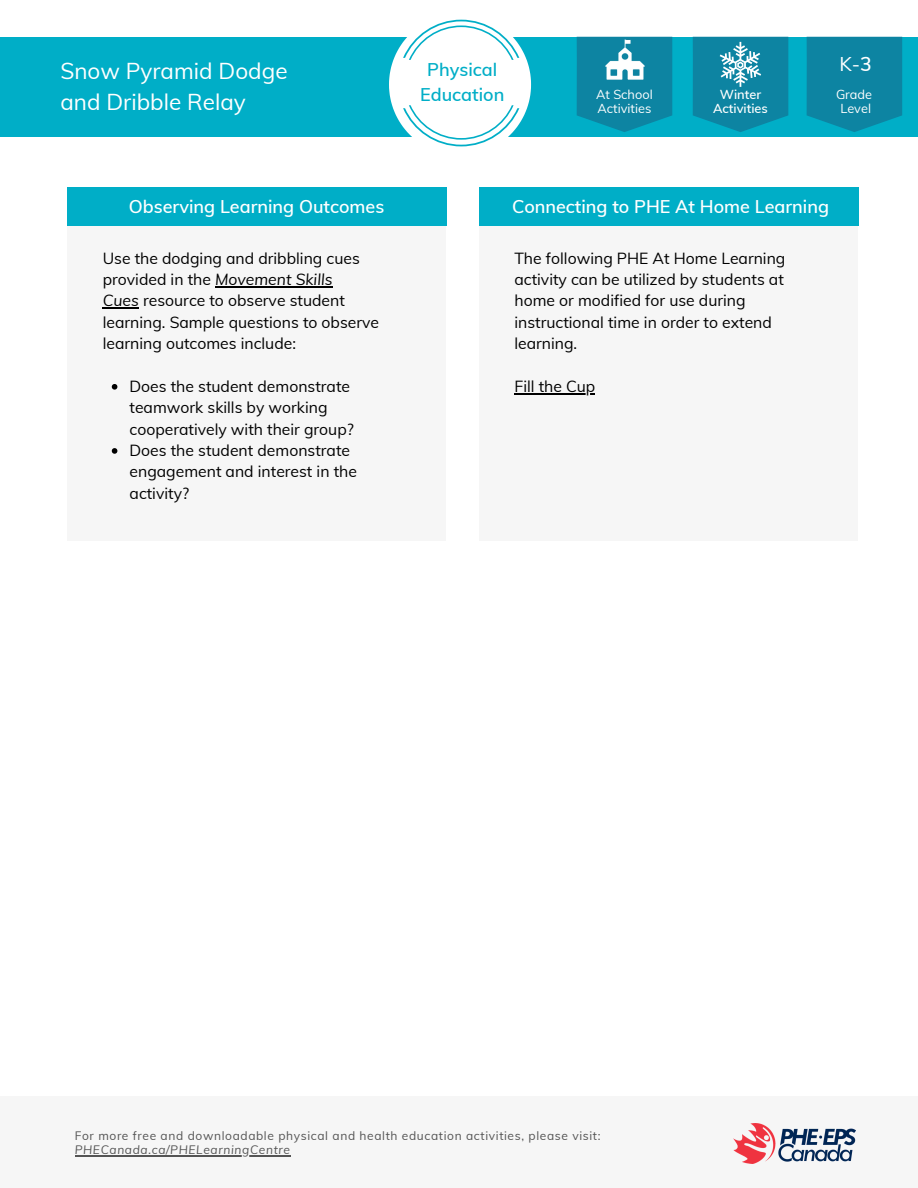
<style>
.page{position:relative;width:918px;height:1188px;background:#fff}
.page>*{position:absolute;margin:0;border:0;box-sizing:border-box;transform-origin:0 0}
.t1{font:22.5px "Muli";color:#fff}
.t2{font:19.5px "Muli";color:#fff}
.t3{font:600 18px "Muli";color:#fff}
.t4{font:600 18px "Muli";color:#00aec7}
.t5{font:15.75px/21.3px "Muli";color:#000}
.t6{font:12.75px "Muli";color:#fff}
.t7{font:600 12.75px "Muli";color:#fff}
.t8{font:12px/14.1px "Muli";letter-spacing:.055em;color:#545454}
.s1{font-style:italic}
.s2{font-weight:600}
</style>
<div class="page">
<div style="left:0;top:1096px;width:918px;height:92px;background:#f6f6f6"></div>
<img style="left:734px;top:1123px;width:121px;height:41px">
<hr style="left:75px;top:1155px;width:216px;height:1px;background:#545454">
<div style="left:68px;top:225px;width:378px;height:316px;background:#f6f6f6"></div>
<div style="left:68px;top:188px;width:379px;height:38px;background:#00aec7"></div>
<svg style="left:112px;top:384px;width:5px;height:6px"></svg>
<svg style="left:112px;top:448px;width:5px;height:6px"></svg>
<hr style="left:215px;top:286px;width:118px;height:1px;background:#000">
<hr style="left:103px;top:307px;width:36px;height:2px;background:#000">
<div style="left:479px;top:225px;width:379px;height:316px;background:#f6f6f6"></div>
<div style="left:479px;top:188px;width:380px;height:38px;background:#00aec7"></div>
<hr style="left:514px;top:393px;width:81px;height:1px;background:#000">
<div style="left:0;top:37px;width:918px;height:99px;background:#00aec7"></div>
<svg style="left:807px;top:37px;width:95px;height:95px;background:#0b87a5"></svg>
<svg style="left:389px;top:19px;width:142px;height:128px"></svg>
<svg style="left:577px;top:37px;width:95px;height:95px;background:#0b88a6"></svg>
<img style="left:601px;top:37px;width:47px;height:47px">
<svg style="left:693px;top:37px;width:95px;height:95px;background:#1b8fab"></svg>
<p class="t1" style="left:60px;top:56px;width:229px">Snow Pyramid Dodge</p>
<p class="t1" style="left:60px;top:88px;width:187px">and Dribble Relay</p>
<p class="t3" style="left:129px;top:195px;width:257px">Observing Learning Outcomes</p>
<p class="t5" style="left:103px;top:247px;width:278px">Use the dodging and dribbling cues provided in the <span class="s1">Movement Skills<br>Cues</span> resource to observe student learning. Sample questions to observe learning outcomes include:</p>
<p class="t5" style="left:130px;top:375px;width:226px">Does the student demonstrate teamwork skills by working cooperatively with their group?</p>
<p class="t5" style="left:130px;top:439px;width:229px">Does the student demonstrate engagement and interest in the activity?</p>
<p class="t2" style="left:840px;top:51px;width:34px">K-<span class="s2">3</span></p>
<p class="t4" style="left:427px;top:58px;width:71px">Physical</p>
<p class="t4" style="left:420px;top:83px;width:86px">Education</p>
<p class="t6" style="left:836px;top:86px;width:38px">Grade</p>
<p class="t6" style="left:840px;top:100px;width:32px">Level</p>
<p class="t6" style="left:596px;top:86px;width:58px">At School</p>
<p class="t6" style="left:598px;top:100px;width:55px">Activities</p>
<p class="t7" style="left:720px;top:86px;width:43px">Winter</p>
<p class="t7" style="left:713px;top:100px;width:56px">Activities</p>
<p class="t3" style="left:512px;top:195px;width:319px">Connecting to PHE At Home Learning</p>
<p class="t5" style="left:514px;top:247px;width:272px">The following PHE At Home Learning activity can be utilized by students at home or modified for use during instructional time in order to extend learning.</p>
<p class="t5" style="left:514px;top:375px;width:82px">Fill the Cup</p>
<p class="t8" style="left:75px;top:1129px;width:527px">For more free and downloadable physical and health education activities, please visit:<br><span class="s1">PHECanada.ca/PHELearningCentre</span></p>
</div>
